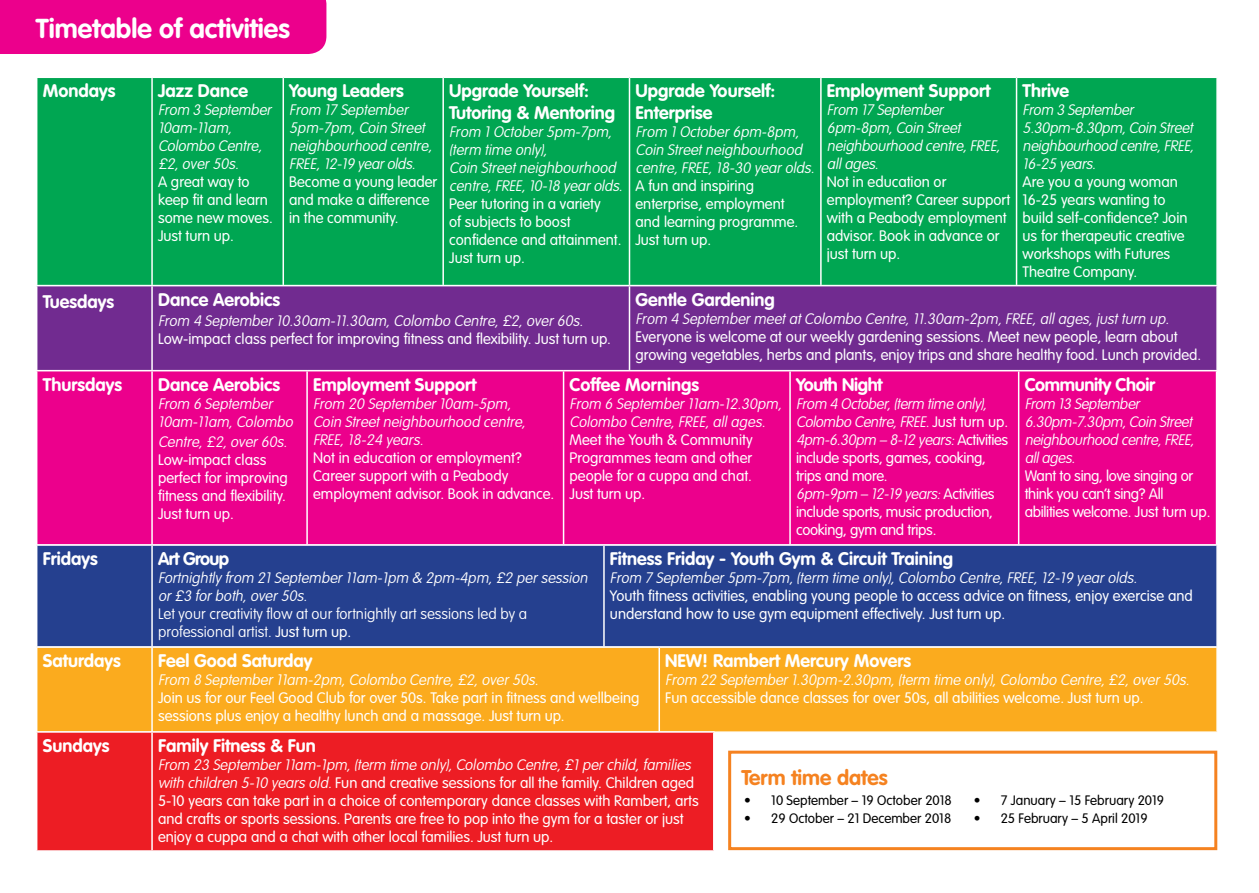
<style>
.page{position:relative;width:1259px;height:893px;background:#fff}
.page>*{position:absolute;margin:0;border:0;box-sizing:border-box;transform-origin:0 0}
.t1{font:700 27px "VAG Rounded";color:#fff}
.t2{font:700 21px "VAG Rounded";color:#f58220}
.t3{font:700 18px/21.6px "VAG Rounded";color:#fff}
.t4{font:700 18px "VAG Rounded";letter-spacing:-.02em;color:#fff}
.t5{font:700 18px "VAG Rounded";letter-spacing:-.035em;color:#fff}
.t6{font:300 15px/18px "VAG Rounded";color:#fff}
.t7{font:italic 100 15px/18px "VAG Rounded";color:#fff}
.t8{font:300 15px/18px "VAG Rounded";letter-spacing:-.02em;color:#fff}
.t9{font:100 15px/18px "VAG Rounded";color:#fff}
.t10{font:300 13.5px "VAG Rounded";color:#000}
.s1{font-weight:100;font-style:italic}
.s2{font-weight:300}
</style>
<div class="page">
<div style="left:0;top:0;width:326px;height:54px;background:#ec008c"></div>
<div style="left:37px;top:78px;width:1179px;height:207px;background:#00a652"></div>
<hr style="left:151px;top:78px;width:2px;height:207px;background:#fff">
<hr style="left:282px;top:78px;width:2px;height:207px;background:#fff">
<hr style="left:442px;top:78px;width:2px;height:207px;background:#fff">
<hr style="left:629px;top:78px;width:1px;height:207px;background:#fff">
<hr style="left:820px;top:78px;width:1px;height:207px;background:#fff">
<hr style="left:1015px;top:78px;width:2px;height:207px;background:#fff">
<div style="left:37px;top:286px;width:1179px;height:84px;background:#712b90"></div>
<hr style="left:151px;top:286px;width:2px;height:84px;background:#fff">
<hr style="left:629px;top:286px;width:1px;height:84px;background:#fff">
<div style="left:37px;top:371px;width:1178px;height:173px;background:#ec008c"></div>
<hr style="left:151px;top:371px;width:2px;height:173px;background:#fff">
<hr style="left:306px;top:371px;width:2px;height:173px;background:#fff">
<hr style="left:563px;top:371px;width:1px;height:173px;background:#fff">
<hr style="left:789px;top:371px;width:2px;height:173px;background:#fff">
<hr style="left:1018px;top:371px;width:1px;height:173px;background:#fff">
<div style="left:37px;top:546px;width:1179px;height:100px;background:#25408f"></div>
<hr style="left:151px;top:546px;width:2px;height:100px;background:#fff">
<hr style="left:603px;top:546px;width:2px;height:100px;background:#fff">
<div style="left:37px;top:648px;width:1179px;height:83px;background:#fbab1e"></div>
<hr style="left:151px;top:648px;width:2px;height:83px;background:#fff">
<hr style="left:658px;top:648px;width:2px;height:83px;background:#fff">
<div style="left:37px;top:733px;width:676px;height:117px;background:#ed1d24"></div>
<hr style="left:151px;top:733px;width:2px;height:117px;background:#fff">
<div style="left:728px;top:751px;width:489px;height:99px;border:3px solid #f58220"></div>
<h1 class="t1" style="left:36px;top:13px;width:255px">Timetable of activities</h1>
<p class="t3" style="left:43px;top:80px;width:74px">Mondays</p>
<p class="t3" style="left:158px;top:80px;width:92px">Jazz Dance</p>
<p class="t7" style="left:158px;top:101px;width:118px">From 3 September<br>10am-11am,<br>Colombo Centre, £2,over50s.</p>
<p class="t6" style="left:158px;top:173px;width:116px">A great way to keep fit and learn some new moves.<br>Just turn up.</p>
<p class="t3" style="left:289px;top:80px;width:116px">Young Leaders</p>
<p class="t7" style="left:289px;top:101px;width:147px">From 17 September<br>5pm-7pm,Coin Street neighbourhood centre,<br>FREE,12-19 yearolds.</p>
<p class="t6" style="left:289px;top:173px;width:149px">Become a young leader and make a difference in the community.</p>
<p class="t3" style="left:449px;top:80px;width:167px">Upgrade Yourself:<br>Tutoring &amp; Mentoring</p>
<p class="t7" style="left:449px;top:123px;width:178px">From 1October5pm-7pm, (term time only),<br>Coin Streetneighbourhood centre,FREE,10-18 yearolds.</p>
<p class="t6" style="left:449px;top:195px;width:174px">Peer tutoring in a variety<br>of subjects to boost confidence and attainment.<br>Just turn up.</p>
<p class="t3" style="left:43px;top:291px;width:73px">Tuesdays</p>
<p class="t3" style="left:158px;top:288px;width:124px">Dance Aerobics</p>
<p class="t7" style="left:158px;top:311px;width:429px">From 4 September10.30am-11.30am,Colombo Centre,£2,over60s.</p>
<p class="t6" style="left:158px;top:329px;width:454px">Low-impact class perfect for improving fitness and flexibility. Just turn up.</p>
<p class="t3" style="left:635px;top:80px;width:141px">Upgrade Yourself:<br>Enterprise</p>
<p class="t7" style="left:635px;top:123px;width:184px">From 1October6pm-8pm,<br>Coin Streetneighbourhood centre,FREE,18-30 yearolds.</p>
<p class="t6" style="left:635px;top:177px;width:164px">A fun and inspiring enterprise, employment and learning programme.<br>Just turn up.</p>
<p class="t3" style="left:827px;top:80px;width:165px">Employment Support</p>
<p class="t7" style="left:827px;top:101px;width:178px">From 17 September<br>6pm-8pm,Coin Street neighbourhood centre,FREE, allages.</p>
<p class="t6" style="left:827px;top:173px;width:185px">Not in education or employment? Career support with a Peabody employment advisor. Book in advance or just turn up.</p>
<p class="t3" style="left:1022px;top:80px;width:48px">Thrive</p>
<p class="t7" style="left:1022px;top:101px;width:176px">From 3 September<br>5.30pm-8.30pm,Coin Street neighbourhood centre,FREE,<br>16-25 years.</p>
<p class="t6" style="left:1022px;top:173px;width:166px">Are you a young woman<br>16-25 years wanting to build self-confidence? Join us for therapeutic creative workshops with Futures<br>Theatre Company.</p>
<p class="t3" style="left:635px;top:288px;width:141px">Gentle Gardening</p>
<p class="t7" style="left:635px;top:309px;width:538px">From 4 SeptembermeetatColombo Centre,11.30am-2pm,FREE,allages,justturn up.</p>
<p class="t6" style="left:635px;top:327px;width:567px">Everyone is welcome at our weekly gardening sessions. Meet new people, learn about growing vegetables, herbs and plants, enjoy trips and share healthy food. Lunch provided.</p>
<p class="t3" style="left:43px;top:373px;width:81px">Thursdays</p>
<p class="t3" style="left:158px;top:373px;width:124px">Dance Aerobics</p>
<p class="t7" style="left:158px;top:394px;width:139px">From 6 September<br>10am-11am,Colombo</p>
<p class="t7" style="left:158px;top:432px;width:134px">Centre,£2,over60s.</p>
<p class="t6" style="left:158px;top:450px;width:131px">Low-impact class perfect for improving fitness and flexibility.<br>Just turn up.</p>
<p class="t3" style="left:313px;top:373px;width:165px">Employment Support</p>
<p class="t7" style="left:313px;top:394px;width:217px">From 20 September10am-5pm,<br>Coin Streetneighbourhood centre,<br>FREE,18-24 years.</p>
<p class="t6" style="left:313px;top:448px;width:243px">Not in education or employment?<br>Career support with a Peabody employment advisor. Book in advance.</p>
<p class="t3" style="left:569px;top:373px;width:131px">Coffee Mornings</p>
<p class="t7" style="left:569px;top:394px;width:217px">From 6 September11am-12.30pm,<br>Colombo Centre,FREE,allages.</p>
<p class="t6" style="left:569px;top:430px;width:185px;text-align:justify">Meet the Youth &amp; Community Programmes team and other people for a cuppa and chat.<br>Just turn up.</p>
<p class="t4" style="left:796px;top:374px;width:88px">Youth Night</p>
<p class="t8" style="left:796px;top:394px;width:214px"><span class="s1">From 4 October,(term time only),<br>Colombo Centre,FREE.</span>J u s t t u r n u p .<br><span class="s1">4pm-6.30pm – 8-12 years:</span>Activiti es include sports, games, cooking, trips and more.<br><span class="s1">6pm-9pm – 12-19 years:</span>Activiti es include sports, music production, cooking, gym and trips.</p>
<p class="t4" style="left:1024px;top:374px;width:132px">Community Choir</p>
<p class="t7" style="left:1024px;top:394px;width:174px">From 13 September<br>6.30pm-7.30pm,Coin Street neighbourhood centre,FREE, allages.</p>
<p class="t8" style="left:1024px;top:466px;width:187px">Want to sing, love singing or think you can’t sing? All abilities welcome. Just turn up.</p>
<p class="t3" style="left:43px;top:548px;width:56px">Fridays</p>
<p class="t5" style="left:158px;top:548px;width:73px">Art Group</p>
<p class="t7" style="left:158px;top:569px;width:434px">Fortnightly from 21September11am-1pm &amp; 2pm-4pm,£2 persession or£3 forboth,over50s.</p>
<p class="t9" style="left:158px;top:605px;width:370px">Let your creativity flow at our fortnightly art sessions led by a professional artist. <span class="s2">Just turn up.</span></p>
<p class="t3" style="left:610px;top:548px;width:345px">Fitness Friday - Youth Gym &amp; Circuit Training</p>
<p class="t7" style="left:610px;top:569px;width:532px">From 7 September5pm-7pm,(term time only),Colombo Centre,FREE,12-19 yearolds.</p>
<p class="t6" style="left:610px;top:587px;width:584px">Youth fitness activities, enabling young people to access advice on fitness, enjoy exercise and understand how to use gym equipment effectively. Just turn up.</p>
<p class="t3" style="left:43px;top:650px;width:79px">Saturdays</p>
<p class="t3" style="left:158px;top:650px;width:156px">Feel Good Saturday</p>
<p class="t7" style="left:158px;top:671px;width:385px">From 8 September11am-2pm,Colombo Centre,£2,over50s.</p>
<p class="t6" style="left:158px;top:689px;width:483px">Join us for our Feel Good Club for over 50s. Take part in fitness and wellbeing sessions plus enjoy a healthy lunch and a massage. Just turn up.</p>
<p class="t3" style="left:665px;top:650px;width:247px">NEW! Rambert Mercury Movers</p>
<p class="t7" style="left:665px;top:671px;width:528px">From 22 September1.30pm-2.30pm,(term time only),Colombo Centre,£2,over50s.</p>
<p class="t6" style="left:665px;top:689px;width:480px">Fun accessible dance classes for over 50s, all abilities welcome. Just turn up.</p>
<p class="t3" style="left:43px;top:735px;width:68px">Sundays</p>
<p class="t3" style="left:158px;top:735px;width:159px">Family Fitness &amp; Fun</p>
<p class="t6" style="left:158px;top:756px;width:542px"><span class="s1">From 23 September11am-1pm,(term time only),Colombo Centre,£1perchild,families with children 5-10 years old.</span>Fun and creative sessions for all the family. Children aged 5-10 years can take part in a choice of contemporary dance classes with Rambert, arts and crafts or sports sessions. Parents are free to pop into the gym for a taster or just enjoy a cuppa and a chat with other local families. Just turn up.</p>
<h2 class="t2" style="left:741px;top:765px;width:148px">Term time dates</h2>
<p class="t10" style="left:744px;top:793px;width:209px">• 10 September – 19 October 2018</p>
<p class="t10" style="left:744px;top:811px;width:208px">• 29 October – 21 December 2018</p>
<p class="t10" style="left:973px;top:793px;width:192px">• 7 January – 15 February 2019</p>
<p class="t10" style="left:973px;top:811px;width:175px">• 25 February – 5 April 2019</p>
</div>
